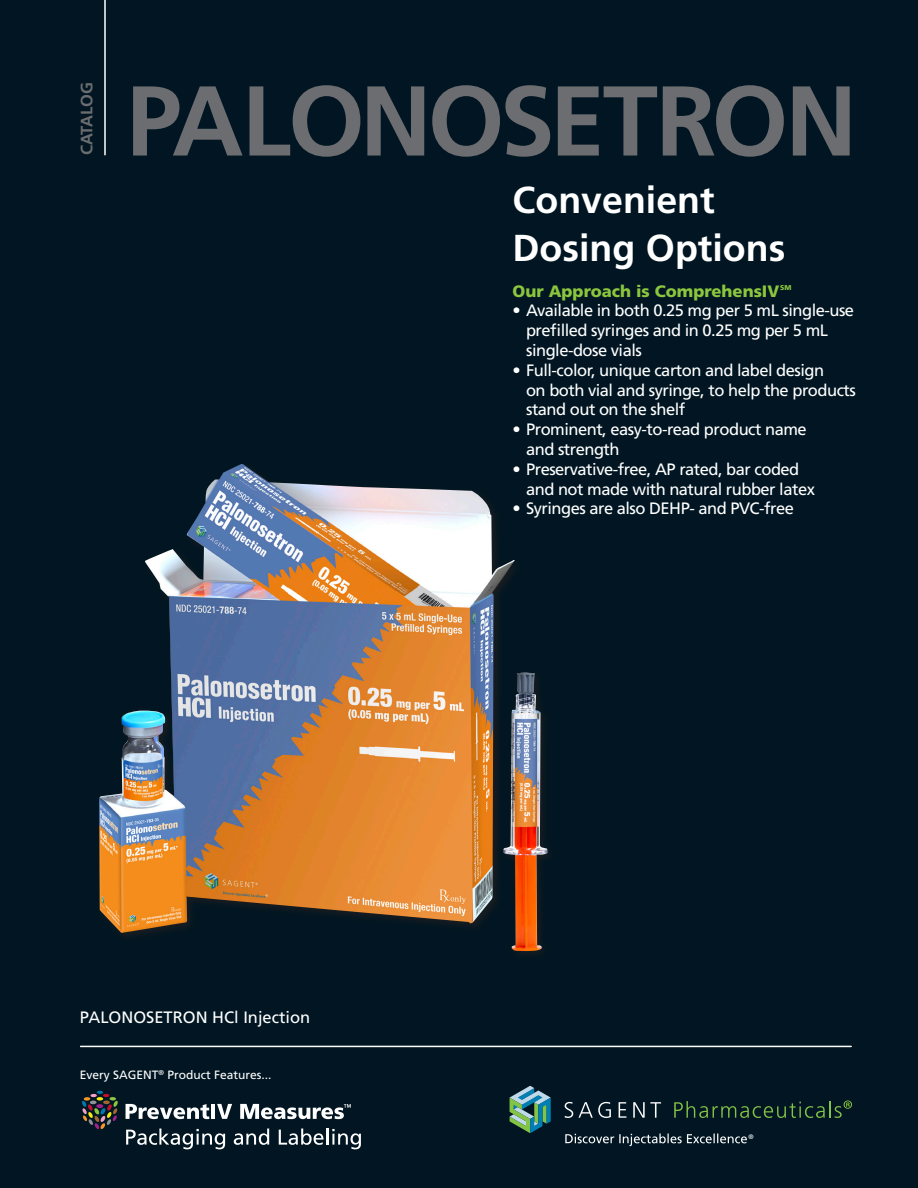
<style>
.page{position:relative;width:918px;height:1188px;background:#011622}
.page>*{position:absolute;margin:0;border:0;box-sizing:border-box;transform-origin:0 0}
.t1{font:700 99px "Frutiger";letter-spacing:-.04em;color:#6c6d70}
.t2{font:700 37.5px/48px "Frutiger";color:#fff}
.t3{font:16.5px/19.8px "Frutiger";letter-spacing:-.03em;color:#fff}
.t4{font:900 16.5px "Frutiger";color:#8bc63e}
.t5{font:16.5px "Frutiger";color:#fff}
.t6{font:700 16.5px "Frutiger";color:#6c6d70}
.t7{font:12px "Frutiger";color:#fff}
.t8{font:900 7.05px "Frutiger";color:#8bc63e}
.t9{font:6.45px "Frutiger";color:#fff}
</style>
<div class="page">
<hr style="left:104px;top:0;width:2px;height:155px;background:#fff">
<svg style="left:565px;top:1102px;width:8px;height:16px"></svg>
<svg style="left:579px;top:1102px;width:32px;height:16px"></svg>
<svg style="left:619px;top:1102px;width:7px;height:16px"></svg>
<svg style="left:633px;top:1102px;width:28px;height:16px"></svg>
<svg style="left:510px;top:1086px;width:41px;height:47px"></svg>
<svg style="left:674px;top:1100px;width:178px;height:18px"></svg>
<hr style="left:81px;top:1046px;width:770px;height:1px;background:#fff">
<svg style="left:126px;top:1104px;width:83px;height:15px"></svg>
<hr style="left:211px;top:1104px;width:4px;height:15px;background:#fff">
<svg style="left:217px;top:1104px;width:15px;height:15px"></svg>
<svg style="left:126px;top:1129px;width:99px;height:20px"></svg>
<svg style="left:234px;top:1129px;width:35px;height:16px"></svg>
<svg style="left:279px;top:1129px;width:82px;height:20px"></svg>
<svg style="left:82px;top:1091px;width:36px;height:38px"></svg>
<svg style="left:240px;top:1104px;width:111px;height:15px"></svg>
<svg style="left:565px;top:1134px;width:182px;height:12px"></svg>
<img style="left:99px;top:464px;width:416px;height:469px">
<div style="left:496px;top:659px;width:61px;height:307px;background:#011622"></div>
<img style="left:503px;top:673px;width:45px;height:278px">
<p class="t6" style="left:77px;top:155px;width:75px;rotate:-90deg">CATALOG</p>
<p class="t1" style="left:126px;top:63px;width:732px">PALONOSETRON</p>
<p class="t5" style="left:80px;top:1008px;width:232px">PALONOSETRON HCl Injection</p>
<p class="t7" style="left:80px;top:1068px;width:193px">Every SAGENT<sup>®</sup> Product Features...</p>
<p class="t2" style="left:513px;top:175px;width:274px">Convenient<br>Dosing Options</p>
<p class="t4" style="left:513px;top:281px;width:268px">Our Approach is ComprehensIV</p>
<p class="t8" style="left:780px;top:284px;width:13px">SM</p>
<p class="t3" style="left:526px;top:301px;width:330px;text-indent:-14px">• Available in both 0.25 mg per 5 mL single-use prefilled syringes and in 0.25 mg per 5 mL single-dose vials</p>
<p class="t3" style="left:526px;top:360px;width:331px;text-indent:-14px">• Full-color, unique carton and label design<br>on both vial and syringe, to help the products stand out on the shelf</p>
<p class="t3" style="left:526px;top:420px;width:282px;text-indent:-14px">• Prominent, easy-to-read product name and strength</p>
<p class="t3" style="left:526px;top:459px;width:290px;text-indent:-14px">• Preservative-free, AP rated, bar coded and not made with natural rubber latex</p>
<p class="t3" style="left:513px;top:499px;width:283px">• Syringes are also DEHP- and PVC-free</p>
<p class="t9" style="left:748px;top:1133px;width:7px">®</p>
</div>
